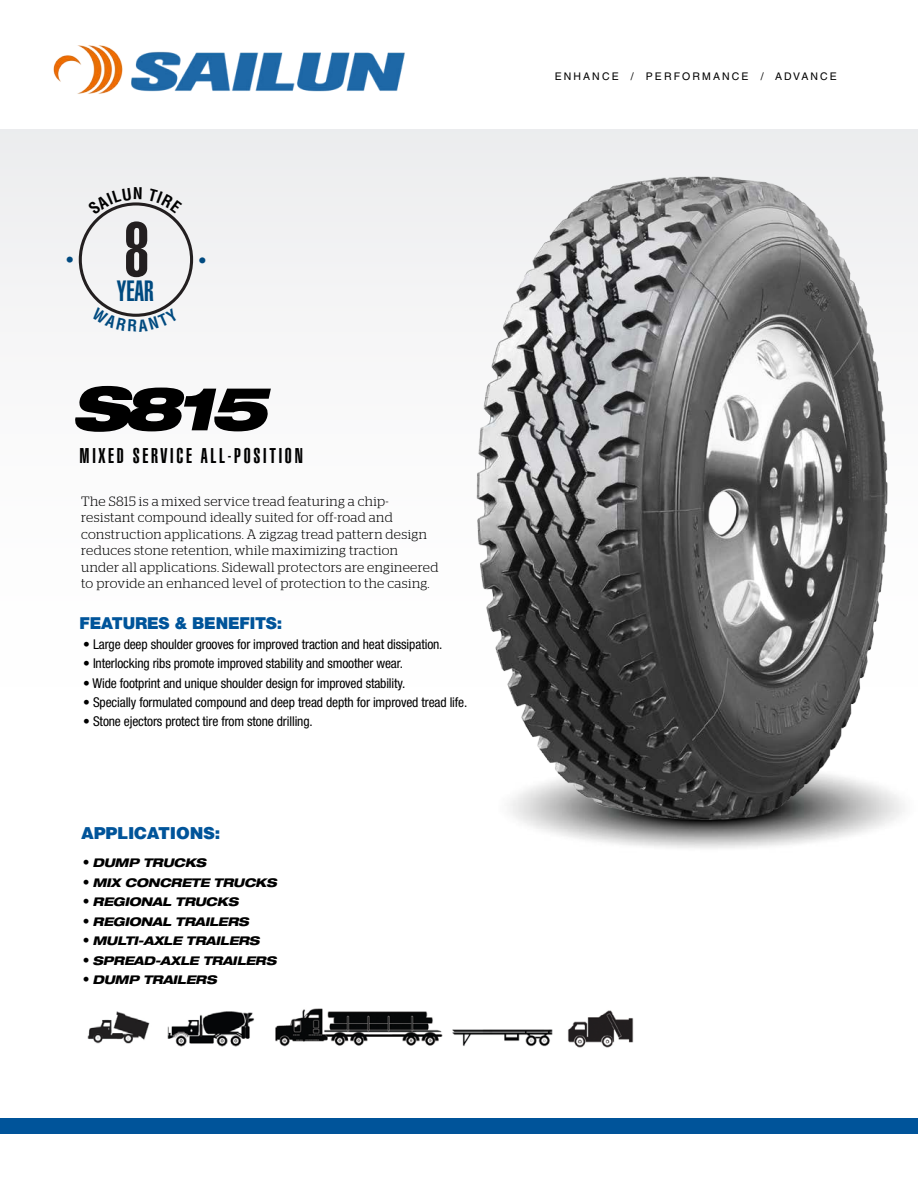
<style>
.page{position:relative;width:918px;height:1188px;background:#fff}
.page>*{position:absolute;margin:0;border:0;box-sizing:border-box;transform-origin:0 0}
.t1{font:76.5px "Helvetica LT Std Ultra Comp";color:#231f20}
.t2{font:italic 900 expanded 60.15px "Helvetica Neue LT Std";color:#000}
.t3{font:28.8px "Helvetica LT Std Ultra Comp";color:#004a80}
.t4{font:21px "Helvetica LT Std Ultra Comp";letter-spacing:.13em;color:#000}
.t5{font:900 16.5px "Helvetica Neue LT Std";letter-spacing:-.01em;color:#00549a}
.t6{font:900 16.5px "Helvetica LT Std";letter-spacing:-.01em;color:#00549a}
.t7{font:700 condensed 16.05px "Helvetica LT Std";color:#004a80}
.t8{font:condensed 13.5px "Helvetica Neue LT Std";letter-spacing:-.01em;color:#000}
.t9{font:300 13.5px/16.5px "Stag";letter-spacing:.025em;color:#000}
.t10{font:italic 800 expanded 12px "Helvetica Neue LT Std";letter-spacing:-.025em;color:#000}
.t11{font:10.5px "Helvetica LT Std";letter-spacing:.2em;color:#000}
.s1{font-family:"Helvetica LT Std";font-weight:300;font-style:normal;font-stretch:normal;font-size:13.5px}
</style>
<div class="page">
<div style="left:0;top:129px;width:918px;height:592px;background:linear-gradient(to right,#f9f9fa,#e9ebec)"></div>
<img style="left:53px;top:45px;width:352px;height:49px">
<div style="left:0;top:1118px;width:918px;height:15px;background:#00549a"></div>
<img style="left:87px;top:1011px;width:167px;height:36px">
<img style="left:417px;top:164px;width:501px;height:685px">
<img style="left:275px;top:1008px;width:168px;height:39px">
<img style="left:568px;top:1010px;width:66px;height:38px">
<img style="left:452px;top:1029px;width:101px;height:18px">
<svg style="left:92px;top:307px;width:87px;height:25px"></svg>
<svg style="left:88px;top:187px;width:54px;height:28px"></svg>
<svg style="left:148px;top:189px;width:34px;height:24px"></svg>
<svg style="left:67px;top:256px;width:6px;height:6px"></svg>
<h1 class="t1" style="left:124px;top:206px;width:27px">8</h1>
<h3 class="t3" style="left:117px;top:274px;width:38px">YEAR</h3>
<p class="t7" style="left:213px;top:257px;width:8px;rotate:90deg">•</p>
<h2 class="t2" style="left:71px;top:370px;width:197px">S815</h2>
<h3 class="t4" style="left:80px;top:443px;width:225px">MIXED SERVICE ALL-POSITION</h3>
<p class="t9" style="left:81px;top:493px;width:359px">The S815 is a mixed service tread featuring a chip&shy;resistant compound ideally suited for off-road and construction applications. A zigzag tread pattern design reduces stone retention, while maximizing traction under all applications. Sidewall protectors are engineered to provide an enhanced level of protection to the casing.</p>
<p class="t5" style="left:80px;top:613px;width:204px">FEATURES &amp; BENEFITS:</p>
<p class="t8" style="left:83px;top:636px;width:361px">• Large deep shoulder grooves for improved traction and heat dissipation.</p>
<p class="t8" style="left:83px;top:655px;width:321px">• Interlocking ribs promote improved stability and smoother wear.</p>
<p class="t8" style="left:83px;top:675px;width:324px">• Wide footprint and unique shoulder design for improved stability.</p>
<p class="t8" style="left:83px;top:694px;width:386px">• Specially formulated compound and deep tread depth for improved tread life.</p>
<p class="t8" style="left:83px;top:714px;width:231px">• Stone ejectors protect tire from stone drilling.</p>
<p class="t6" style="left:81px;top:822px;width:141px">APPLICATIONS:</p>
<p class="t10" style="left:83px;top:855px;width:125px"><span class="s1">•</span> DUMP TRUCKS</p>
<p class="t10" style="left:83px;top:875px;width:195px"><span class="s1">•</span> MIX CONCRETE TRUCKS</p>
<p class="t10" style="left:83px;top:894px;width:157px"><span class="s1">•</span> REGIONAL TRUCKS</p>
<p class="t10" style="left:83px;top:914px;width:168px"><span class="s1">•</span> REGIONAL TRAILERS</p>
<p class="t10" style="left:83px;top:933px;width:178px"><span class="s1">•</span> MULTI-AXLE TRAILERS</p>
<p class="t10" style="left:83px;top:953px;width:195px"><span class="s1">•</span> SPREAD-AXLE TRAILERS</p>
<p class="t10" style="left:83px;top:972px;width:136px"><span class="s1">•</span> DUMP TRAILERS</p>
<p class="t11" style="left:555px;top:70px;width:64px">ENHANCE</p>
<p class="t11" style="left:631px;top:70px;width:118px">/ PE RFORMANCE</p>
<p class="t11" style="left:761px;top:70px;width:76px">/ ADVANCE</p>
</div>
